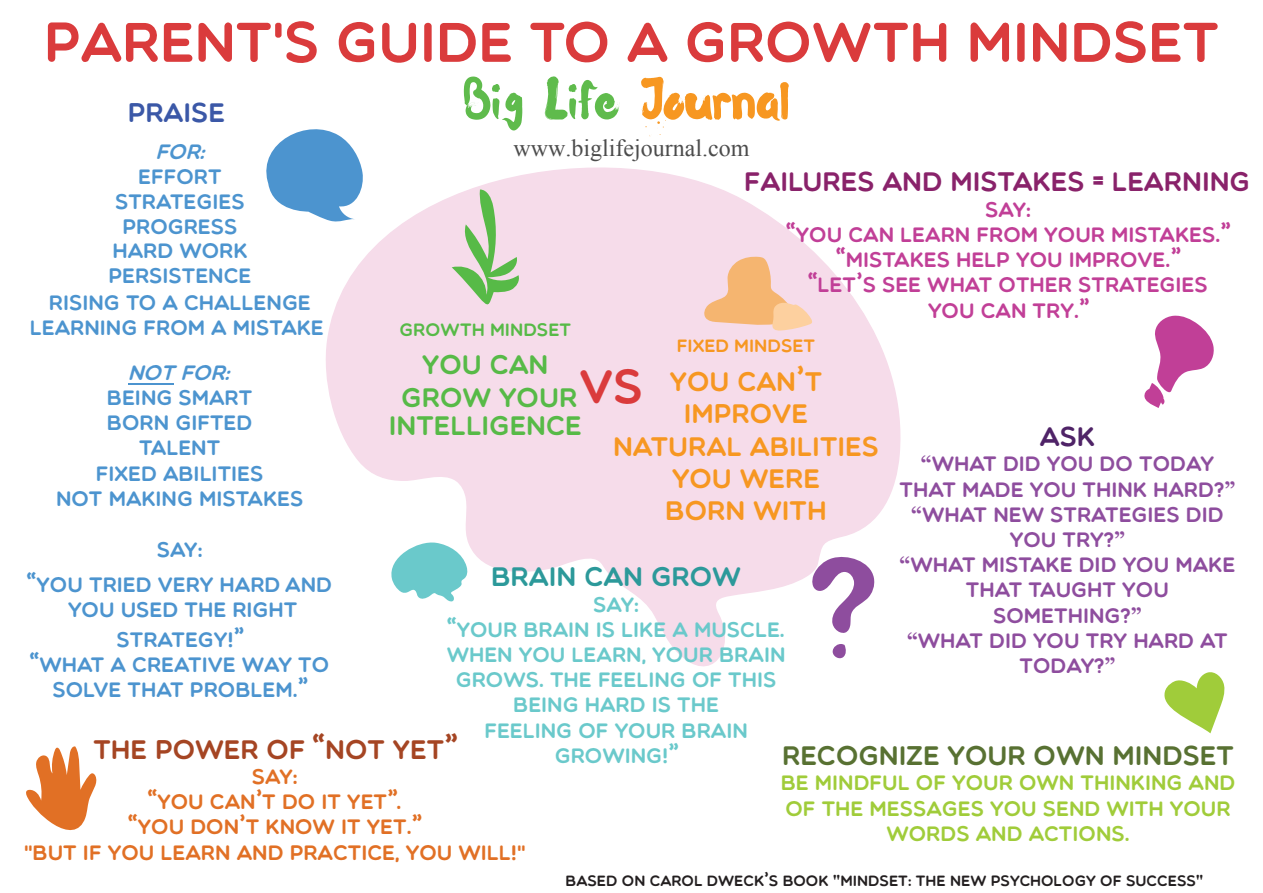
<style>
.page{position:relative;width:1263px;height:893px;background:#fff}
.page>*{position:absolute;margin:0;border:0;box-sizing:border-box;transform-origin:0 0}
.t1{font:56.1px "Multicolore";color:#da3b3c}
.t2{font:54px "Waterlily";color:#5fbb4c}
.t3{font:47.1px "Multicolore";color:#da3b3c}
.t4{font:27px/32.4px "Multicolore";color:#f79721;text-align:center}
.t5{font:27px "Multicolore";color:#89226a}
.t6{font:27px/33.8px "Multicolore";color:#57ba47;text-align:center}
.t7{font:27px "Multicolore";color:#587132}
.t8{font:27px "Multicolore";color:#a54523}
.t9{font:27px "Multicolore";color:#2c999a}
.t10{font:27px "Multicolore";color:#3b58a7}
.t11{font:27px "Multicolore";color:#4f2367}
.t12{font:24px "Times New Roman";color:#4c4c4c}
.t13{font:21px/25.2px "Multicolore";color:#4c94cf;text-align:center}
.t14{font:21px/25.2px "Multicolore";color:#8e4d9e;text-align:center}
.t15{font:21px/25.2px "Multicolore";color:#6ac9cb;text-align:center}
.t16{font:21px/25.2px "Multicolore";color:#c13f97;text-align:center}
.t17{font:21px/25.2px "Multicolore";color:#e17025;text-align:center}
.t18{font:21px/25.2px "Multicolore";color:#a0cc3a;text-align:center}
.t19{font:italic 21px "Multicolore";color:#4c94cf}
.t20{font:18px "Multicolore";color:#57ba47}
.t21{font:18px "Multicolore";color:#f79721}
.t22{font:15px "Multicolore";color:#231f20}
.s1{color:#f79721}
.s2{font-family:"KG Shakeit Off Chunky"}
.s3{font-family:"Georgia";font-weight:700}
</style>
<div class="page">
<svg style="left:326px;top:167px;width:575px;height:500px"></svg>
<svg style="left:452px;top:189px;width:68px;height:120px;background:#c8d2bb"></svg>
<svg style="left:703px;top:256px;width:109px;height:75px;background:#f6caaf"></svg>
<svg style="left:266px;top:129px;width:99px;height:94px"></svg>
<svg style="left:811px;top:554px;width:64px;height:79px"></svg>
<svg style="left:832px;top:643px;width:15px;height:17px"></svg>
<svg style="left:1144px;top:315px;width:70px;height:93px"></svg>
<svg style="left:26px;top:746px;width:71px;height:85px"></svg>
<svg style="left:387px;top:540px;width:81px;height:63px"></svg>
<svg style="left:1164px;top:672px;width:61px;height:61px"></svg>
<hr style="left:128px;top:383px;width:46px;height:1px;background:#4c94cf">
<h1 class="t1" style="left:44px;top:8px;width:1177px">PARENT'S GUIDE TO A GROWTH MINDSET</h1>
<h2 class="t2" style="left:463px;top:58px;width:328px">Big Life <span class="s1">Journal</span></h2>
<p class="t12" style="left:514px;top:131px;width:237px">www.biglifejournal.com</p>
<p class="t10" style="left:128px;top:96px;width:99px">PRAISE</p>
<p class="t19" style="left:155px;top:139px;width:57px">FOR:</p>
<p class="t13" style="left:30px;top:163px;width:295px">EFFORT<br>STRATEGIES<br>PROGRESS<br>HARD WORK<br>PERSISTENCE<br>RISING TO A CHALLENGE<br>LEARNING FROM A MISTAKE</p>
<p class="t19" style="left:128px;top:360px;width:110px">NOT FOR:</p>
<p class="t13" style="left:56px;top:384px;width:249px">BEING SMART<br>BORN GIFTED<br>TALENT<br>FIXED ABILITIES<br>NOT MAKING MISTAKES</p>
<p class="t13" style="left:27px;top:532px;width:306px;line-height:35px">SAY:<br><span class="s2">“</span>YOU TRIED VERY HARD AND</p>
<p class="t13" style="left:68px;top:594px;width:231px;line-height:30px">YOU USED THE RIGHT<br>STRATEGY!<span class="s2">”</span></p>
<p class="t13" style="left:30px;top:651px;width:300px"><span class="s2">“</span>WHAT A CREATIVE WAY TO<br>SOLVE THAT PROBLEM.<span class="s2">”</span></p>
<p class="t5" style="left:744px;top:165px;width:507px">FAILURES AND MISTAKES <span class="s2">=</span> LEARNING</p>
<p class="t16" style="left:787px;top:196px;width:444px">SAY:<br><span class="s2">“</span>YOU CAN LEARN FROM YOUR MISTAKES.<span class="s2">” “</span>MISTAKES HELP YOU IMPROVE.<span class="s2">”<br>“</span>LET<span class="s2">’</span>S SEE WHAT OTHER STRATEGIES<br>YOU CAN TRY.<span class="s2">”</span></p>
<p class="t20" style="left:400px;top:318px;width:173px">GROWTH MINDSET</p>
<p class="t21" style="left:677px;top:334px;width:140px">FIXED MINDSET</p>
<p class="t6" style="left:401px;top:346px;width:178px">YOU CAN<br>GROW YOUR</p>
<p class="t6" style="left:389px;top:408px;width:194px">INTELLIGENCE</p>
<p class="t4" style="left:613px;top:364px;width:267px">YOU CAN<span class="s2">’</span>T<br>IMPROVE<br>NATURAL ABILITIES<br>YOU WERE<br>BORN WITH</p>
<h3 class="t3" style="left:579px;top:358px;width:65px">VS</h3>
<p class="t11" style="left:1040px;top:420px;width:56px">ASK</p>
<p class="t14" style="left:899px;top:451px;width:337px"><span class="s3">“</span>WHAT DID YOU DO TODAY<br>THAT MADE YOU THINK HARD?<span class="s3">” “</span>WHAT NEW STRATEGIES DID<br>YOU TRY?<span class="s3">”<br>“</span>WHAT MISTAKE DID YOU MAKE<br>THAT TAUGHT YOU<br>SOMETHING?<span class="s3">”<br>“</span>WHAT DID YOU TRY HARD AT<br>TODAY?<span class="s3">”</span></p>
<p class="t9" style="left:491px;top:561px;width:251px">BRAIN CAN GROW</p>
<p class="t15" style="left:447px;top:591px;width:340px">SAY:<br><span class="s2">“</span>YOUR BRAIN IS LIKE A MUSCLE.<br>WHEN YOU LEARN, YOUR BRAIN<br>GROWS. THE FEELING OF THIS<br>BEING HARD IS THE<br>FEELING OF YOUR BRAIN</p>
<p class="t8" style="left:93px;top:733px;width:364px">THE POWER OF <span class="s2">“</span>NOT YET<span class="s2">”</span></p>
<p class="t15" style="left:555px;top:742px;width:124px">GROWING!<span class="s2">”</span></p>
<p class="t17" style="left:24px;top:763px;width:503px">SAY:<br><span class="s2">“</span>YOU CAN<span class="s2">’</span>T DO IT YET<span class="s2">”</span>.<br><span class="s2">“</span>YOU DON<span class="s2">’</span>T KNOW IT YET.<span class="s2">”<br></span>"BUT IF YOU LEARN AND PRACTICE, YOU WILL!"</p>
<p class="t7" style="left:782px;top:739px;width:453px">RECOGNIZE YOUR OWN MINDSET</p>
<p class="t18" style="left:781px;top:770px;width:456px">BE MINDFUL OF YOUR OWN THINKING AND<br>OF THE MESSAGES YOU SEND WITH YOUR<br>WORDS AND ACTIONS.</p>
<p class="t22" style="left:566px;top:872px;width:639px">BASED ON CAROL DWECK<span class="s2">’</span>S BOOK <span class="s3">"</span>MINDSET: THE NEW PSYCHOLOGY OF SUCCESS<span class="s3">"</span></p>
</div>
